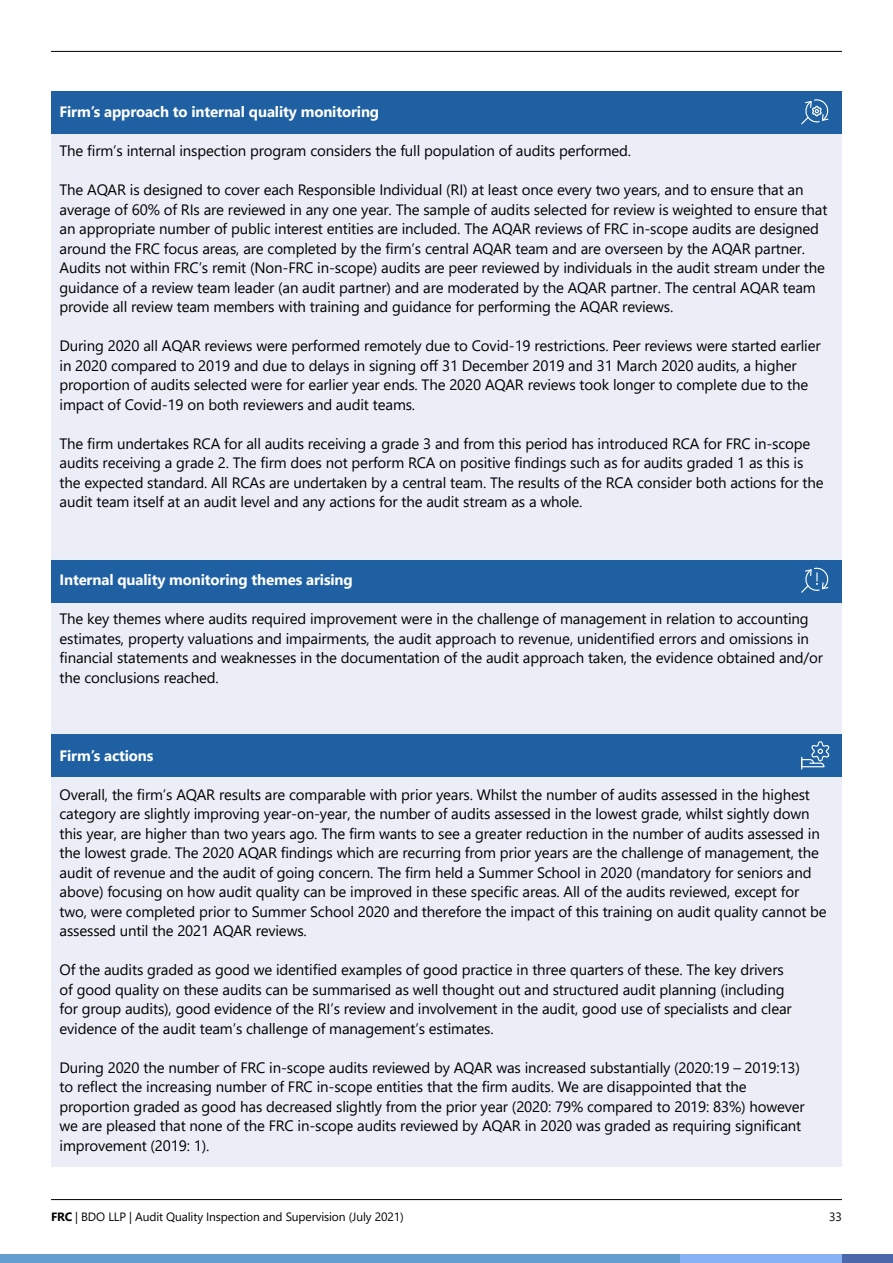
<style>
.page{position:relative;width:893px;height:1263px;background:#fff}
.page>*{position:absolute;margin:0;border:0;box-sizing:border-box;transform-origin:0 0}
.t1{font:15px/19.5px "Segoe UI";letter-spacing:-.01em;color:#000}
.t2{font:700 15px "Segoe UI";letter-spacing:-.01em;color:#fff}
.t3{font:12px "Segoe UI";letter-spacing:-.01em;color:#000}
.s1{font-weight:700}
</style>
<div class="page">
<div style="left:0;top:1254px;width:680px;height:9px;background:#649ecf"></div>
<div style="left:680px;top:1254px;width:213px;height:9px;background:#87b3f4"></div>
<div style="left:842px;top:1254px;width:51px;height:9px;background:#4b68aa"></div>
<hr style="left:51px;top:51px;width:791px;height:1px;background:#000">
<hr style="left:51px;top:1199px;width:791px;height:1px;background:#000">
<div style="left:51px;top:91px;width:791px;height:1076px;background:#ebedf7"></div>
<div style="left:51px;top:734px;width:791px;height:43px;background:#1e60a1"></div>
<svg style="left:801px;top:741px;width:29px;height:28px"></svg>
<div style="left:51px;top:91px;width:791px;height:43px;background:#1e60a1"></div>
<div style="left:51px;top:560px;width:791px;height:42px;background:#1e60a1"></div>
<svg style="left:801px;top:99px;width:28px;height:26px"></svg>
<svg style="left:801px;top:567px;width:28px;height:26px"></svg>
<p class="t2" style="left:60px;top:98px;width:321px">Firm’s approach to internal quality monitoring</p>
<p class="t1" style="left:60px;top:140px;width:573px">The firm’s internal inspection program considers the full population of audits performed.</p>
<p class="t1" style="left:60px;top:179px;width:769px">The AQAR is designed to cover each Responsible Individual (RI) at least once every two years, and to ensure that an average of 60% of RIs are reviewed in any one year. The sample of audits selected for review is weighted to ensure that an appropriate number of public interest entities are included. The AQAR reviews of FRC in-scope audits are designed around the FRC focus areas, are completed by the firm’s central AQAR team and are overseen by the AQAR partner.<br>Audits not within FRC’s remit (Non-FRC in-scope) audits are peer reviewed by individuals in the audit stream under the guidance of a review team leader (an audit partner) and are moderated by the AQAR partner. The central AQAR team provide all review team members with training and guidance for performing the AQAR reviews.</p>
<p class="t1" style="left:60px;top:335px;width:763px">During 2020 all AQAR reviews were performed remotely due to Covid-19 restrictions. Peer reviews were started earlier in 2020 compared to 2019 and due to delays in signing off 31 December 2019 and 31 March 2020 audits, a higher proportion of audits selected were for earlier year ends. The 2020 AQAR reviews took longer to complete due to the impact of Covid-19 on both reviewers and audit teams.</p>
<p class="t1" style="left:60px;top:432px;width:766px">The firm undertakes RCA for all audits receiving a grade 3 and from this period has introduced RCA for FRC in-scope audits receiving a grade 2. The firm does not perform RCA on positive findings such as for audits graded 1 as this is the expected standard. All RCAs are undertaken by a central team. The results of the RCA consider both actions for the audit team itself at an audit level and any actions for the audit stream as a whole.</p>
<p class="t2" style="left:60px;top:566px;width:295px">Internal quality monitoring themes arising</p>
<p class="t1" style="left:60px;top:608px;width:765px">The key themes where audits required improvement were in the challenge of management in relation to accounting estimates, property valuations and impairments, the audit approach to revenue, unidentified errors and omissions in financial statements and weaknesses in the documentation of the audit approach taken, the evidence obtained and/or the conclusions reached.</p>
<p class="t2" style="left:60px;top:741px;width:95px">Firm’s actions</p>
<p class="t1" style="left:60px;top:783px;width:769px">Overall, the firm’s AQAR results are comparable with prior years. Whilst the number of audits assessed in the highest category are slightly improving year-on-year, the number of audits assessed in the lowest grade, whilst sightly down this year, are higher than two years ago. The firm wants to see a greater reduction in the number of audits assessed in the lowest grade. The 2020 AQAR findings which are recurring from prior years are the challenge of management, the audit of revenue and the audit of going concern. The firm held a Summer School in 2020 (mandatory for seniors and above) focusing on how audit quality can be improved in these specific areas. All of the audits reviewed, except for two, were completed prior to Summer School 2020 and therefore the impact of this training on audit quality cannot be assessed until the 2021 AQAR reviews.</p>
<p class="t1" style="left:60px;top:959px;width:734px">Of the audits graded as good we identified examples of good practice in three quarters of these. The key drivers of good quality on these audits can be summarised as well thought out and structured audit planning (including for group audits), good evidence of the RI’s review and involvement in the audit, good use of specialists and clear evidence of the audit team’s challenge of management’s estimates.</p>
<p class="t1" style="left:60px;top:1056px;width:747px">During 2020 the number of FRC in-scope audits reviewed by AQAR was increased substantially (2020:19 – 2019:13) to reflect the increasing number of FRC in-scope entities that the firm audits. We are disappointed that the proportion graded as good has decreased slightly from the prior year (2020: 79% compared to 2019: 83%) however we are pleased that none of the FRC in-scope audits reviewed by AQAR in 2020 was graded as requiring significant improvement (2019: 1).</p>
<p class="t3" style="left:51px;top:1205px;width:354px"><span class="s1">FRC</span> | BDO LLP | Audit Quality Inspection and Supervision (July 2021)</p>
<p class="t3" style="left:829px;top:1205px;width:14px">33</p>
</div>
